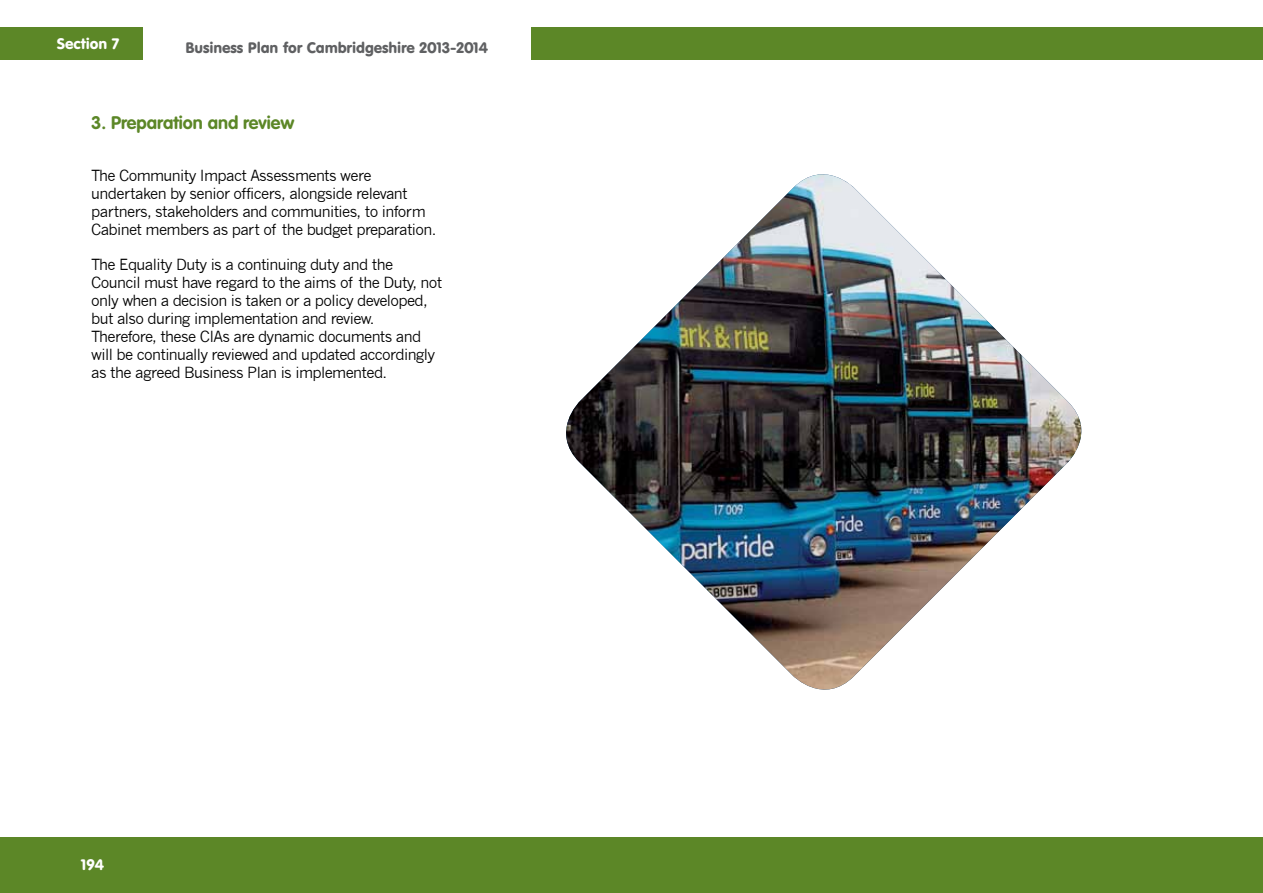
<style>
.page{position:relative;width:1263px;height:893px;background:#fff}
.page>*{position:absolute;margin:0;border:0;box-sizing:border-box;transform-origin:0 0}
.t1{font:700 18px "VAG Rounded";color:#5c8727}
.t2{font:15px/18px "News Gothic";letter-spacing:-.04em;color:#000}
.t3{font:15px "VAG Rounded BT";letter-spacing:-.01em;color:#5f6062}
.t4{font:15px "VAG Rounded BT";color:#fff}
</style>
<div class="page">
<div style="left:0;top:838px;width:1262px;height:55px;background:#5c8727"></div>
<div style="left:0;top:27px;width:142px;height:32px;background:#5c8727"></div>
<div style="left:531px;top:27px;width:732px;height:32px;background:#5c8727"></div>
<img style="left:566px;top:174px;width:516px;height:516px">
<p class="t4" style="left:57px;top:34px;width:64px">Section 7</p>
<p class="t3" style="left:185px;top:38px;width:304px">Business Plan for Cambridgeshire 2013-2014</p>
<p class="t1" style="left:91px;top:112px;width:205px">3. Preparation and review</p>
<p class="t2" style="left:91px;top:167px;width:347px">The Community Impact Assessments were undertaken by senior officers, alongside relevant partners, stakeholders and communities, to inform Cabinet members as part of the budget preparation.</p>
<p class="t2" style="left:91px;top:256px;width:353px">The Equality Duty is a continuing duty and the Council must have regard to the aims of the Duty, not only when a decision is taken or a policy developed, but also during implementation and review.<br>Therefore, these CIAs are dynamic documents and will be continually reviewed and updated accordingly as the agreed Business Plan is implemented.</p>
<p class="t4" style="left:81px;top:855px;width:25px">194</p>
</div>
